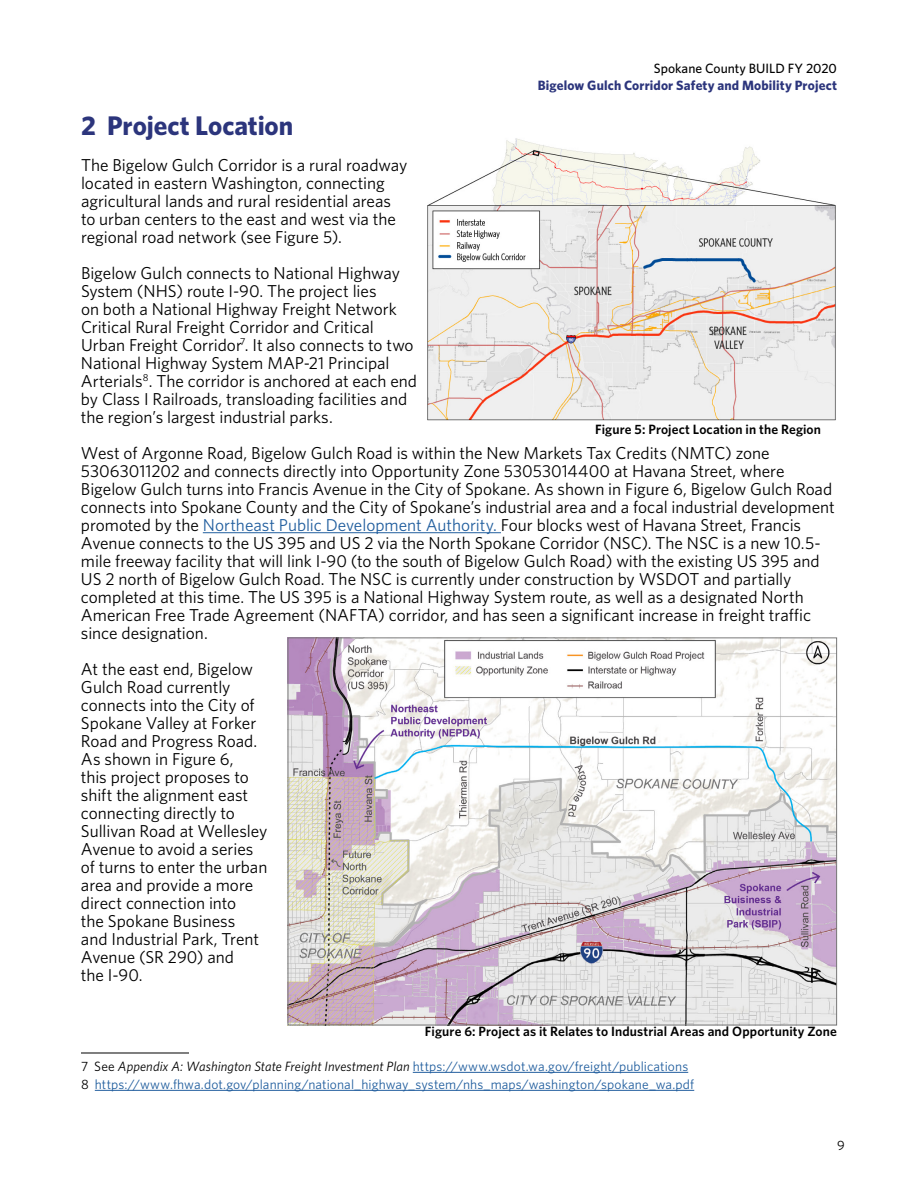
<style>
.page{position:relative;width:918px;height:1188px;background:#fff}
.page>*{position:absolute;margin:0;border:0;box-sizing:border-box;transform-origin:0 0}
.t1{font:700 27px "Whitney";letter-spacing:-.005em;color:#2c357c}
.t2{font:17.25px/18px "Whitney";letter-spacing:-.005em;color:#000}
.t3{font:13.5px/18px "Whitney";letter-spacing:.005em;color:#215e9e}
.t4{font:600 13.5px "Whitney";letter-spacing:.01em;color:#000}
.t5{font:700 13.5px "Whitney";letter-spacing:.01em;color:#2c357c}
.t6{font:500 13.5px "Whitney";color:#000}
.t7{font:13.5px "Whitney";color:#000}
.s1{color:#215e9e}
.s2{color:#000}
.s3{font-style:italic;color:#000}
</style>
<div class="page">
<hr style="left:203px;top:532px;width:298px;height:1px;background:#215e9e">
<hr style="left:81px;top:1053px;width:108px;height:1px;background:#000">
<hr style="left:413px;top:1072px;width:275px;height:1px;background:#215e9e">
<hr style="left:95px;top:1090px;width:599px;height:1px;background:#215e9e">
<img style="left:290px;top:640px;width:545px;height:383px">
<img style="left:427px;top:138px;width:409px;height:283px">
<p class="t6" style="left:654px;top:59px;width:185px">Spokane County BUILD FY 2020</p>
<p class="t5" style="left:538px;top:76px;width:301px">Bigelow Gulch Corridor Safety and Mobility Project</p>
<h1 class="t1" style="left:81px;top:108px;width:214px">2 Project Location</h1>
<p class="t2" style="left:81px;top:156px;width:328px">The Bigelow Gulch Corridor is a rural roadway located in eastern Washington, connecting agricultural lands and rural residential areas to urban centers to the east and west via the regional road network (see Figure 5).</p>
<p class="t2" style="left:81px;top:264px;width:338px">Bigelow Gulch connects to National Highway System (NHS) route I-90. The project lies<br>on both a National Highway Freight Network Critical Rural Freight Corridor and Critical Urban Freight Corridor<sup>7</sup>. It also connects to two National Highway System MAP-21 Principal Arterials<sup>8</sup>. The corridor is anchored at each end by Class I Railroads, transloading facilities and the region’s largest industrial parks.</p>
<p class="t2" style="left:81px;top:444px;width:755px">West of Argonne Road, Bigelow Gulch Road is within the New Markets Tax Credits (NMTC) zone 53063011202 and connects directly into Opportunity Zone 53053014400 at Havana Street, where Bigelow Gulch turns into Francis Avenue in the City of Spokane. As shown in Figure 6, Bigelow Gulch Road connects into Spokane County and the City of Spokane’s industrial area and a focal industrial development promoted by the <span class="s1">Northeast Public Development Authority.</span> Four blocks west of Havana Street, Francis Avenue connects to the US 395 and US 2 via the North Spokane Corridor (NSC). The NSC is a new 10.5- mile freeway facility that will link I-90 (to the south of Bigelow Gulch Road) with the existing US 395 and US 2 north of Bigelow Gulch Road. The NSC is currently under construction by WSDOT and partially completed at this time. The US 395 is a National Highway System route, as well as a designated North American Free Trade Agreement (NAFTA) corridor, and has seen a significant increase in freight traffic since designation.</p>
<p class="t2" style="left:81px;top:659px;width:188px">At the east end, Bigelow<br>Gulch Road currently connects into the City of<br>Spokane Valley at Forker<br>Road and Progress Road.<br>As shown in Figure 6,<br>this project proposes to shift the alignment east connecting directly to<br>Sullivan Road at Wellesley<br>Avenue to avoid a series of turns to enter the urban area and provide a more direct connection into<br>the Spokane Business<br>and Industrial Park, Trent<br>Avenue (SR 290) and<br>the I-90.</p>
<p class="t4" style="left:595px;top:420px;width:228px">Figure 5: Project Location in the Region</p>
<p class="t4" style="left:425px;top:1023px;width:414px">Figure 6: Project as it Relates to Industrial Areas and Opportunity Zone</p>
<p class="t3" style="left:81px;top:1057px;width:615px"><span class="s2">7 See</span> <span class="s3">Appendix A: Washington State Freight Investment Plan</span> https://www.wsdot.wa.gov/freight/publications<br><span class="s2">8</span> https://www.fhwa.dot.gov/planning/national_highway_system/nhs_maps/washington/spokane_wa.pdf</p>
<p class="t7" style="left:837px;top:1136px;width:9px">9</p>
</div>
